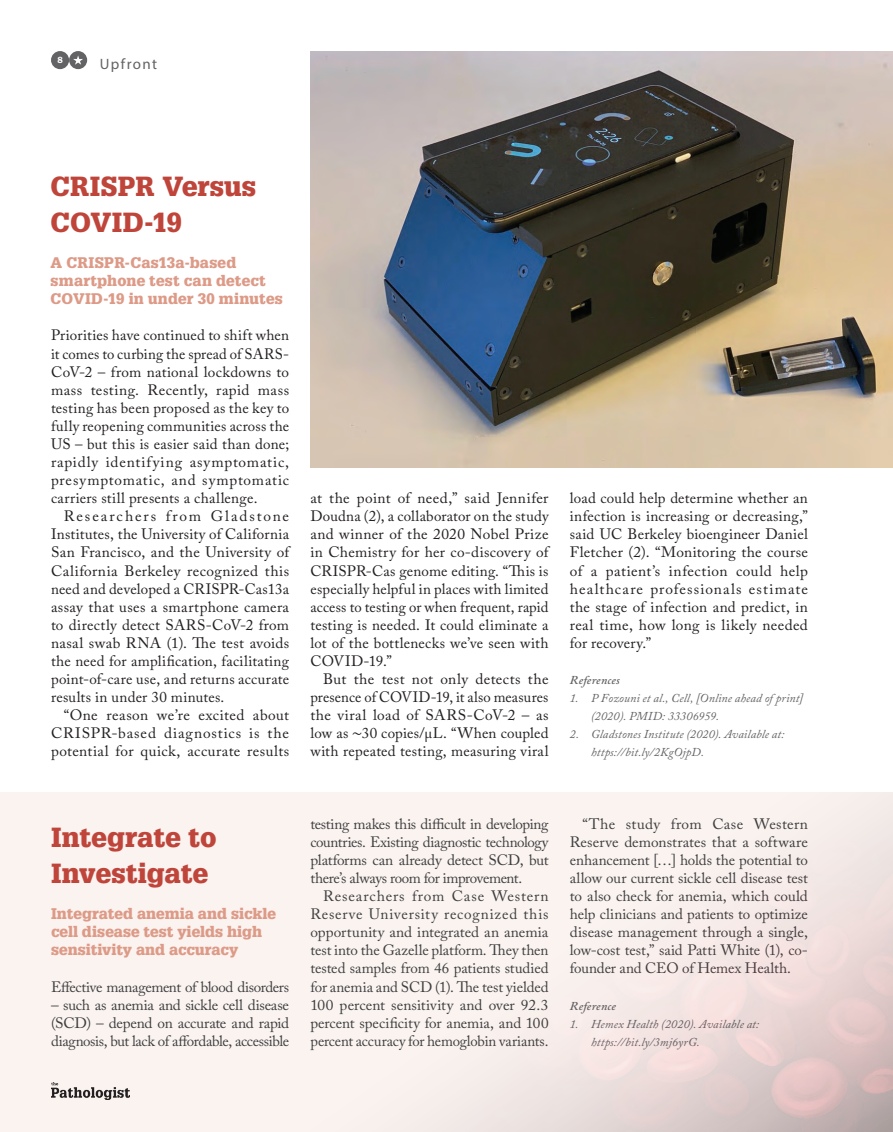
<style>
.page{position:relative;width:893px;height:1132px;background:#fff}
.page>*{position:absolute;margin:0;border:0;box-sizing:border-box;transform-origin:0 0}
.t1{font:900 27px/36.2px "Glypha LT Std";letter-spacing:.005em;color:#bf453b}
.t2{font:15px/18px "Adobe Caslon Pro";letter-spacing:.02em;color:#231f20;text-align:justify}
.t3{font:15px/18px "Adobe Caslon Pro";letter-spacing:-.015em;color:#3e3e3f;text-align:justify}
.t4{font:900 15px/18px "Glypha LT Std";letter-spacing:.01em;color:#dd9a87}
.t5{font:15px "Myriad Pro";letter-spacing:.09em;color:#636366}
.t6{font:italic 12px/18px "Adobe Caslon Pro";letter-spacing:.01em;color:#636366}
.t7{font:italic 600 12px "Adobe Caslon Pro";letter-spacing:.015em;color:#636366}
.t8{font:600 9px "ITC Franklin Gothic Std";color:#fff}
.s1{font-family:"Cambria Math"}
</style>
<div class="page">
<svg style="left:0;top:792px;width:893px;height:339px;fill:#faf3f0"></svg>
<div style="left:51px;top:51px;width:18px;height:18px;background:#636366;border-radius:50%"></div>
<div style="left:69px;top:51px;width:18px;height:18px;background:#636366;border-radius:50%"></div>
<svg style="left:73px;top:55px;width:10px;height:10px"></svg>
<img style="left:310px;top:51px;width:583px;height:416px">
<img style="left:51px;top:1082px;width:79px;height:17px">
<p class="t8" style="left:57px;top:55px;width:7px">8</p>
<p class="t5" style="left:100px;top:55px;width:59px">Upfront</p>
<h1 class="t1" style="left:51px;top:168px;width:207px">CRISPR Versus<br>COVID-19</h1>
<p class="t4" style="left:51px;top:254px;width:234px">A CRISPR-Cas13a-based smartphone test can detect<br>COVID-19 in under 30 minutes</p>
<p class="t2" style="left:51px;top:326px;width:240px">Priorities have continued to shift when it comes to curbing the spread of SARS-CoV-2 – from national lockdowns to mass testing. Recently, rapid mass testing has been proposed as the key to fully reopening communities across the US – but this is easier said than done; rapidly identifying asymptomatic, presymptomatic, and symptomatic carriers still presents a challenge.</p>
<p class="t2" style="left:51px;top:507px;width:240px;text-indent:13px">Researchers from Gladstone Institutes, the University of California San Francisco, and the University of California Berkeley recognized this need and developed a CRISPR-Cas13a assay that uses a smartphone camera to directly detect SARS-CoV-2 from nasal swab RNA (1). The test avoids the need for amplification, facilitating point-of-care use, and returns accurate results in under 30 minutes.</p>
<p class="t2" style="left:51px;top:705px;width:240px;text-indent:13px">“One reason we’re excited about CRISPR-based diagnostics is the potential for quick, accurate results</p>
<p class="t2" style="left:310px;top:489px;width:240px">at the point of need,” said Jennifer Doudna (2), a collaborator on the study and winner of the 2020 Nobel Prize in Chemistry for her co-discovery of CRISPR-Cas genome editing. “This is especially helpful in places with limited access to testing or when frequent, rapid testing is needed. It could eliminate a lot of the bottlenecks we’ve seen with COVID-19.”</p>
<p class="t2" style="left:310px;top:669px;width:240px;text-indent:13px">But the test not only detects the presence of COVID-19, it also measures the viral load of SARS-CoV-2 – as low as <span class="s1">∼</span>30 copies/μL. “When coupled with repeated testing, measuring viral</p>
<p class="t2" style="left:570px;top:489px;width:240px">load could help determine whether an infection is increasing or decreasing,” said UC Berkeley bioengineer Daniel Fletcher (2). “Monitoring the course of a patient’s infection could help healthcare professionals estimate the stage of infection and predict, in real time, how long is likely needed for recovery.”</p>
<p class="t7" style="left:570px;top:672px;width:52px">References</p>
<p class="t6" style="left:591px;top:688px;width:214px;text-indent:-21px">1. P Fozouni et al., Cell, [Online ahead of print] (2020). PMID: 33306959.</p>
<p class="t6" style="left:591px;top:725px;width:195px;text-indent:-21px">2. Gladstones Institute (2020). Available at: https://bit.ly/2KgOjpD.</p>
<h1 class="t1" style="left:51px;top:818px;width:167px">Integrate to<br>Investigate</h1>
<p class="t4" style="left:51px;top:904px;width:226px">Integrated anemia and sickle cell disease test yields high sensitivity and accuracy</p>
<p class="t3" style="left:51px;top:977px;width:240px">Effective management of blood disorders</p>
<p class="t3" style="left:51px;top:995px;width:240px">– such as anemia and sickle cell disease (SCD) – depend on accurate and rapid diagnosis, but lack of affordable, accessible</p>
<p class="t3" style="left:310px;top:814px;width:240px">testing makes this difficult in developing countries. Existing diagnostic technology platforms can already detect SCD, but there’s always room for improvement.</p>
<p class="t3" style="left:310px;top:886px;width:240px;text-indent:13px">Researchers from Case Western Reserve University recognized this opportunity and integrated an anemia test into the Gazelle platform. They then tested samples from 46 patients studied for anemia and SCD (1). The test yielded 100 percent sensitivity and over 92.3 percent specificity for anemia, and 100 percent accuracy for hemoglobin variants.</p>
<p class="t3" style="left:570px;top:814px;width:240px;text-indent:13px">“The study from Case Western Reserve demonstrates that a software enhancement […] holds the potential to allow our current sickle cell disease test to also check for anemia, which could help clinicians and patients to optimize disease management through a single, low-cost test,” said Patti White (1), co&shy;founder and CEO of Hemex Health.</p>
<p class="t7" style="left:570px;top:998px;width:48px">Reference</p>
<p class="t6" style="left:591px;top:1014px;width:170px;text-indent:-21px">1. Hemex Health (2020). Available at: https://bit.ly/3mj6yrG.</p>
</div>
